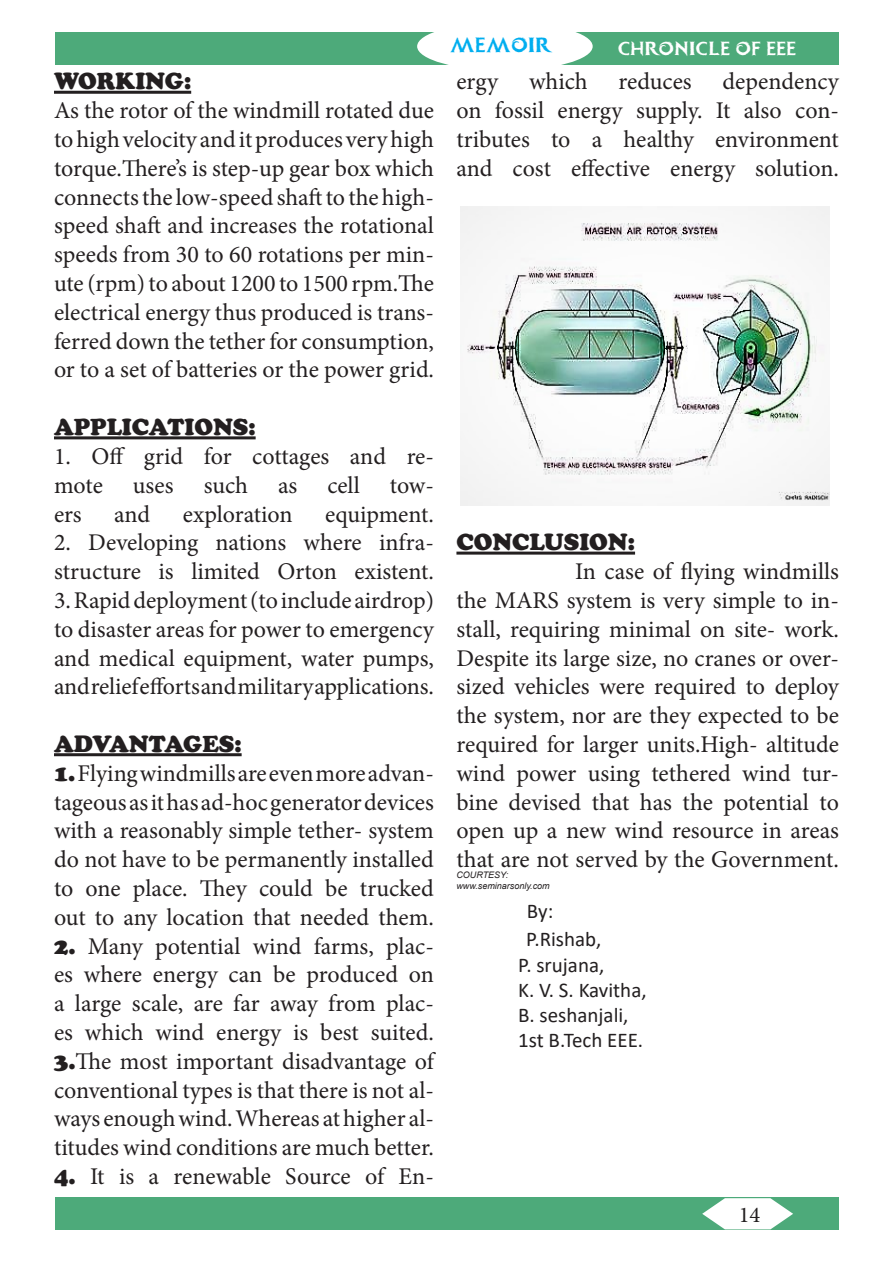
<style>
.page{position:relative;width:893px;height:1263px;background:#fff}
.page>*{position:absolute;margin:0;border:0;box-sizing:border-box;transform-origin:0 0}
.t1{font:24px/28.8px "Minion Pro";letter-spacing:-.005em;color:#231f20;text-align:justify}
.t2{font:900 24px "Cooper";color:#231f20}
.t3{font:22.5px "Minion Pro";color:#231f20}
.names{font:21px "Calibri";color:#231f20}
.t4{font:19.5px "Frozito";color:#00aeef}
.t5{font:18px "Frozito";color:#fff}
.COURTESY{font:italic 9px "Arial";color:#231f20}
.s1{font-family:"Cooper";font-weight:900}
</style>
<div class="page">
<div style="left:55px;top:32px;width:783px;height:33px;background:#4daa7a"></div>
<div style="left:417px;top:22px;width:176px;height:49px;background:#fff;border-radius:50%"></div>
<div style="left:55px;top:1197px;width:783px;height:33px;background:#4daa7a"></div>
<svg style="left:702px;top:1198px;width:91px;height:31px"></svg>
<hr style="left:54px;top:91px;width:137px;height:3px;background:#231f20">
<hr style="left:54px;top:436px;width:202px;height:3px;background:#231f20">
<hr style="left:54px;top:753px;width:188px;height:3px;background:#231f20">
<hr style="left:456px;top:552px;width:179px;height:3px;background:#231f20">
<img style="left:461px;top:207px;width:369px;height:299px">
<p class="t2" style="left:54px;top:67px;width:139px">WORKING:</p>
<p class="t1" style="left:54px;top:96px;width:381px">As the rotor of the windmill rotated due to high velocity and it produces very high torque.There’s is step-up gear box which connects the low-speed shaft to the high&shy;speed shaft and increases the rotational speeds from 30 to 60 rotations per min&shy;ute (rpm) to about 1200 to 1500 rpm.The electrical energy thus produced is trans&shy;ferred down the tether for consumption, or to a set of batteries or the power grid.</p>
<p class="t2" style="left:54px;top:413px;width:203px">APPLICATIONS:</p>
<p class="t1" style="left:54px;top:442px;width:381px">1. Off grid for cottages and re&shy;mote</p>
<p class="t1" style="left:133px;top:471px;width:42px">uses</p>
<p class="t1" style="left:204px;top:471px;width:46px">such</p>
<p class="t1" style="left:278px;top:471px;width:21px">as</p>
<p class="t1" style="left:327px;top:471px;width:34px">cell</p>
<p class="t1" style="left:390px;top:471px;width:46px">tow-</p>
<p class="t1" style="left:54px;top:500px;width:29px">ers</p>
<p class="t1" style="left:114px;top:500px;width:38px">and</p>
<p class="t1" style="left:183px;top:500px;width:111px">exploration</p>
<p class="t1" style="left:325px;top:500px;width:110px">equipment.</p>
<p class="t1" style="left:54px;top:528px;width:381px">2. Developing nations where infra&shy;structure is limited Orton existent.</p>
<p class="t1" style="left:54px;top:586px;width:381px">3. Rapid deployment (to include airdrop) to disaster areas for power to emergency and medical equipment, water pumps, and relief efforts and military applications.</p>
<p class="t2" style="left:54px;top:730px;width:189px">ADVANTAGES:</p>
<p class="t1" style="left:54px;top:759px;width:381px"><span class="s1">1.</span> Flying windmills are even more advan&shy;tageous as it has ad-hoc generator devices with a reasonably simple tether- system do not have to be permanently installed to one place. They could be trucked out to any location that needed them.</p>
<p class="t1" style="left:54px;top:932px;width:381px"><span class="s1">2.</span> Many potential wind farms, plac&shy;es where energy can be produced on a large scale, are far away from plac&shy;es which wind energy is best suited.</p>
<p class="t1" style="left:54px;top:1047px;width:381px"><span class="s1">3.</span>The most important disadvantage of conventional types is that there is not al&shy;ways enough wind. Whereas at higher al&shy;titudes wind conditions are much better.</p>
<p class="t1" style="left:54px;top:1162px;width:381px"><span class="s1">4.</span> It is a renewable Source of En-</p>
<p class="t4" style="left:450px;top:37px;width:105px">MEMOIR</p>
<p class="t5" style="left:618px;top:41px;width:180px">CHRONICLE OF EEE</p>
<p class="t1" style="left:456px;top:68px;width:384px;text-indent:266px">dependency on fossil energy supply. It also con&shy;tributes to a healthy environment and cost effective energy solution.</p>
<p class="t1" style="left:456px;top:68px;width:43px">ergy</p>
<p class="t1" style="left:529px;top:68px;width:60px">which</p>
<p class="t1" style="left:619px;top:68px;width:75px">reduces</p>
<p class="t2" style="left:456px;top:528px;width:180px">CONCLUSION:</p>
<p class="t1" style="left:456px;top:557px;width:384px;text-indent:119px">In case of flying windmills the MARS system is very simple to in&shy;stall, requiring minimal on site- work.<br>Despite its large size, no cranes or over&shy;sized vehicles were required to deploy the system, nor are they expected to be required for larger units.High- altitude wind power using tethered wind tur&shy;bine devised that has the potential to open up a new wind resource in areas that are not served by the Government.</p>
<p class="COURTESY" style="left:456px;top:869px;width:54px">COURTESY:</p>
<p class="COURTESY" style="left:456px;top:880px;width:95px">www.seminarsonly.com</p>
<p class="names" style="left:527px;top:896px;width:28px">By:</p>
<p class="names" style="left:526px;top:925px;width:77px">P.Rishab,</p>
<p class="names" style="left:518px;top:950px;width:88px">P. srujana,</p>
<p class="names" style="left:518px;top:975px;width:130px">K. V. S. Kavitha,</p>
<p class="names" style="left:518px;top:1000px;width:112px">B. seshanjali,</p>
<p class="names" style="left:518px;top:1026px;width:127px">1st B.Tech EEE.</p>
<p class="t3" style="left:739px;top:1200px;width:23px">14</p>
</div>
